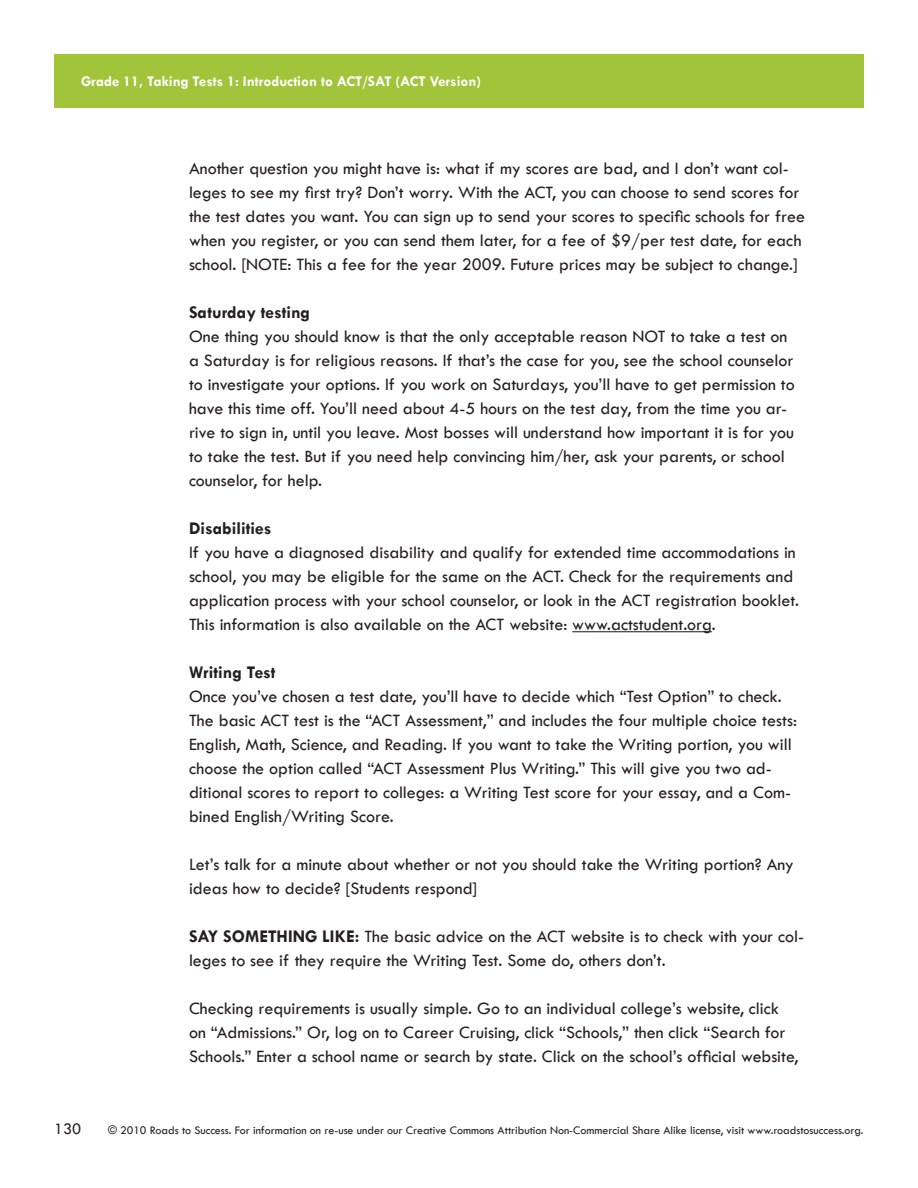
<style>
.page{position:relative;width:918px;height:1188px;background:#fff}
.page>*{position:absolute;margin:0;border:0;box-sizing:border-box;transform-origin:0 0}
.A_Text_NoSpaceBefore{font:18px/24px "Tw Cen";color:#231f20}
.A_Text{font:18px/24px "Tw Cen";color:#231f20}
.A_Text-2{font:700 18px "Tw Cen";color:#231f20}
.Lesson_Front_Page_Te{font:16.5px "Tw Cen";color:#231f20}
.t1{font:700 15px "Tw Cen";color:#fff}
.t2{font:12px "Tw Cen";color:#231f20}
.s1{font-weight:700}
</style>
<div class="page">
<div style="left:54px;top:54px;width:810px;height:54px;background:#a1c43a"></div>
<hr style="left:572px;top:631px;width:140px;height:1px;background:#231f20">
<p class="t1" style="left:81px;top:72px;width:402px">Grade 11, Taking Tests 1: Introduction to ACT/SAT (ACT Version)</p>
<p class="A_Text" style="left:189px;top:157px;width:618px">Another question you might have is: what if my scores are bad, and I don’t want col&shy;leges to see my first try? Don’t worry. With the ACT, you can choose to send scores for the test dates you want. You can sign up to send your scores to specific schools for free when you register, or you can send them later, for a fee of $9/per test date, for each school. [NOTE: This a fee for the year 2009. Future prices may be subject to change.]</p>
<p class="A_Text-2" style="left:189px;top:302px;width:123px">Saturday testing</p>
<p class="A_Text_NoSpaceBefore" style="left:189px;top:325px;width:607px">One thing you should know is that the only acceptable reason NOT to take a test on a Saturday is for religious reasons. If that’s the case for you, see the school counselor to investigate your options. If you work on Saturdays, you’ll have to get permission to have this time off. You’ll need about 4-5 hours on the test day, from the time you ar&shy;rive to sign in, until you leave. Most bosses will understand how important it is for you to take the test. But if you need help convincing him/her, ask your parents, or school counselor, for help.</p>
<p class="A_Text-2" style="left:189px;top:518px;width:84px">Disabilities</p>
<p class="A_Text_NoSpaceBefore" style="left:189px;top:541px;width:612px">If you have a diagnosed disability and qualify for extended time accommodations in school, you may be eligible for the same on the ACT. Check for the requirements and application process with your school counselor, or look in the ACT registration booklet.<br>This information is also available on the ACT website: www.actstudent.org.</p>
<p class="A_Text-2" style="left:189px;top:662px;width:88px">Writing Test</p>
<p class="A_Text_NoSpaceBefore" style="left:189px;top:685px;width:609px">Once you’ve chosen a test date, you’ll have to decide which “Test Option” to check.<br>The basic ACT test is the “ACT Assessment,” and includes the four multiple choice tests:<br>English, Math, Science, and Reading. If you want to take the Writing portion, you will choose the option called “ACT Assessment Plus Writing.” This will give you two ad&shy;ditional scores to report to colleges: a Writing Test score for your essay, and a Com&shy;bined English/Writing Score.</p>
<p class="A_Text" style="left:189px;top:853px;width:606px">Let’s talk for a minute about whether or not you should take the Writing portion? Any ideas how to decide? [Students respond]</p>
<p class="A_Text" style="left:189px;top:925px;width:617px"><span class="s1">SAY SOMETHING LIKE:</span> The basic advice on the ACT website is to check with your col&shy;leges to see if they require the Writing Test. Some do, others don’t.</p>
<p class="A_Text" style="left:189px;top:997px;width:611px">Checking requirements is usually simple. Go to an individual college’s website, click on “Admissions.” Or, log on to Career Cruising, click “Schools,” then click “Search for<br>Schools.” Enter a school name or search by state. Click on the school’s official website,</p>
<p class="Lesson_Front_Page_Te" style="left:54px;top:1119px;width:29px">130</p>
<p class="t2" style="left:108px;top:1123px;width:757px">© 2010 Roads to Success. For information on re-use under our Creative Commons Attribution Non-Commercial Share Alike license, visit www.roadstosuccess.org.</p>
</div>
